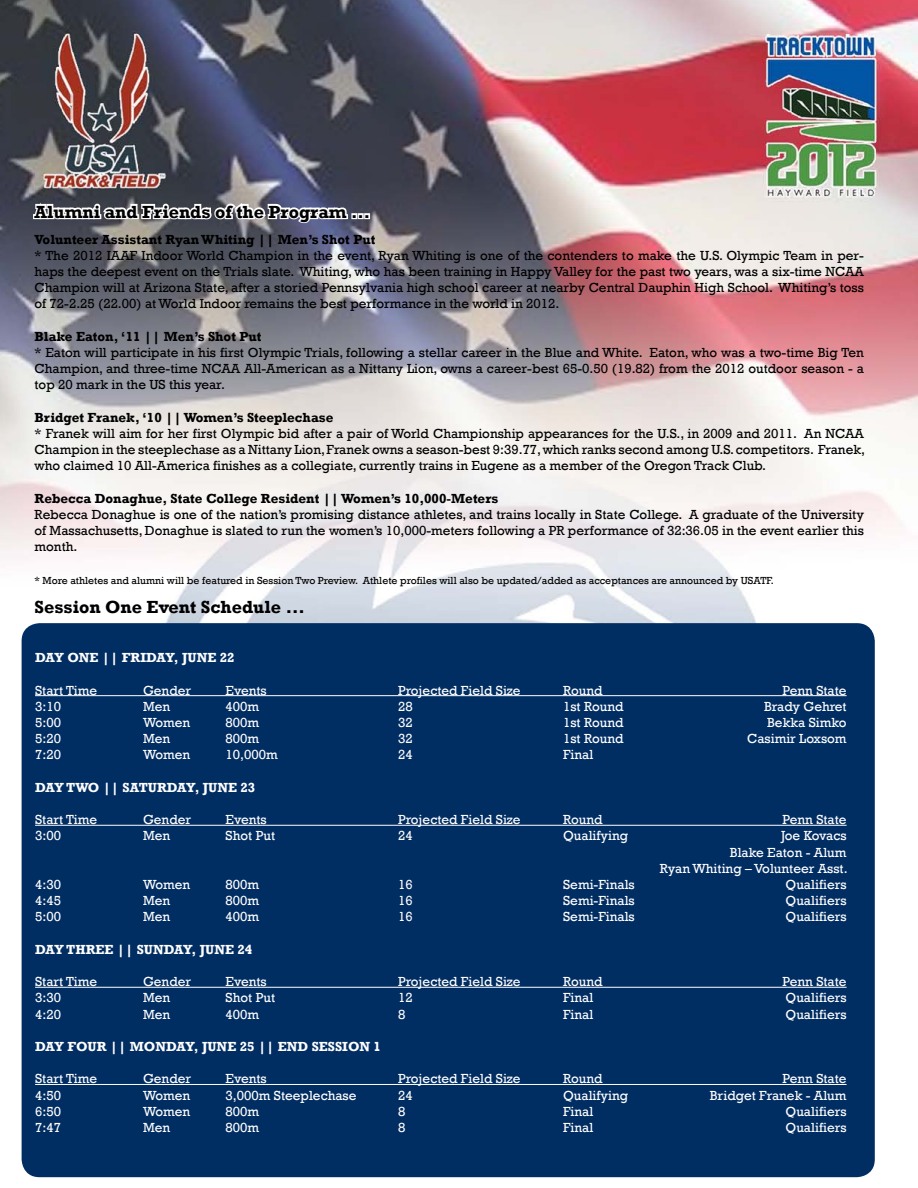
<style>
.page{position:relative;width:918px;height:1188px;background:#fff}
.page>*{position:absolute;margin:0;border:0;box-sizing:border-box;transform-origin:0 0}
.t1{font:700 18px "Rockwell";color:#000}
.t2{font:13.5px/16.2px "Rockwell";color:#000;text-align:justify}
.t3{font:13.5px/16.2px "Rockwell";color:#fff;text-align:right}
.t4{font:700 13.5px "Rockwell";color:#000}
.t5{font:700 13.5px "Rockwell";color:#fff}
.t6{font:10.5px "Rockwell";color:#000}
</style>
<div class="page">
<img style="left:0;top:0;width:918px;height:1178px">
<svg style="left:32px;top:197px;width:338px;height:39px"></svg>
<div style="left:22px;top:623px;width:853px;height:554px;background:#002d62;border-radius:18px"></div>
<hr style="left:35px;top:695px;width:812px;height:1px;background:#fff">
<hr style="left:35px;top:825px;width:812px;height:1px;background:#fff">
<hr style="left:35px;top:987px;width:812px;height:1px;background:#fff">
<hr style="left:35px;top:1084px;width:812px;height:1px;background:#fff">
<h1 class="t1" style="left:35px;top:201px;width:337px">Alumni and Friends of the Program ...</h1>
<p class="t4" style="left:35px;top:231px;width:342px">Volunteer Assistant Ryan Whiting || Men’s Shot Put</p>
<p class="t2" style="left:35px;top:247px;width:831px">* The 2012 IAAF Indoor World Champion in the event, Ryan Whiting is one of the contenders to make the U.S. Olympic Team in per&shy;haps the deepest event on the Trials slate. Whiting, who has been training in Happy Valley for the past two years, was a six-time NCAA Champion will at Arizona State, after a storied Pennsylvania high school career at nearby Central Dauphin High School. Whiting’s toss of 72-2.25 (22.00) at World Indoor remains the best performance in the world in 2012.</p>
<p class="t4" style="left:35px;top:328px;width:228px">Blake Eaton, ‘11 || Men’s Shot Put</p>
<p class="t2" style="left:35px;top:345px;width:831px">* Eaton will participate in his first Olympic Trials, following a stellar career in the Blue and White. Eaton, who was a two-time Big Ten Champion, and three-time NCAA All-American as a Nittany Lion, owns a career-best 65-0.50 (19.82) from the 2012 outdoor season - a top 20 mark in the US this year.</p>
<p class="t4" style="left:35px;top:409px;width:300px">Bridget Franek, ‘10 || Women’s Steeplechase</p>
<p class="t2" style="left:35px;top:426px;width:832px">* Franek will aim for her first Olympic bid after a pair of World Championship appearances for the U.S., in 2009 and 2011. An NCAA Champion in the steeplechase as a Nittany Lion, Franek owns a season-best 9:39.77, which ranks second among U.S. competitors. Franek, who claimed 10 All-America finishes as a collegiate, currently trains in Eugene as a member of the Oregon Track Club.</p>
<p class="t4" style="left:35px;top:490px;width:465px">Rebecca Donaghue, State College Resident || Women’s 10,000-Meters</p>
<p class="t2" style="left:35px;top:507px;width:831px">Rebecca Donaghue is one of the nation’s promising distance athletes, and trains locally in State College. A graduate of the University of Massachusetts, Donaghue is slated to run the women’s 10,000-meters following a PR performance of 32:36.05 in the event earlier this month.</p>
<p class="t6" style="left:35px;top:574px;width:741px">* More athletes and alumni will be featured in Session Two Preview. Athlete profiles will also be updated/added as acceptances are announced by USATF.</p>
<h1 class="t1" style="left:35px;top:596px;width:272px">Session One Event Schedule ...</h1>
<p class="t5" style="left:35px;top:649px;width:201px">DAY ONE || FRIDAY, JUNE 22</p>
<p class="t3" style="left:35px;top:682px;width:64px">Start Time</p>
<p class="t3" style="left:143px;top:682px;width:50px">Gender</p>
<p class="t3" style="left:226px;top:682px;width:43px">Events</p>
<p class="t3" style="left:398px;top:682px;width:124px">Projected Field Size</p>
<p class="t3" style="left:563px;top:682px;width:41px">Round</p>
<p class="t3" style="left:782px;top:682px;width:66px">Penn State</p>
<p class="t3" style="left:35px;top:698px;width:27px">3:10</p>
<p class="t3" style="left:143px;top:698px;width:29px">Men</p>
<p class="t3" style="left:226px;top:698px;width:35px">400m</p>
<p class="t3" style="left:398px;top:698px;width:16px">28</p>
<p class="t3" style="left:563px;top:698px;width:62px">1st Round</p>
<p class="t3" style="left:764px;top:698px;width:84px">Brady Gehret</p>
<p class="t3" style="left:35px;top:715px;width:27px">5:00</p>
<p class="t3" style="left:143px;top:715px;width:49px">Women</p>
<p class="t3" style="left:226px;top:715px;width:35px">800m</p>
<p class="t3" style="left:398px;top:715px;width:16px">32</p>
<p class="t3" style="left:563px;top:715px;width:62px">1st Round</p>
<p class="t3" style="left:767px;top:715px;width:81px">Bekka Simko</p>
<p class="t3" style="left:35px;top:731px;width:27px">5:20</p>
<p class="t3" style="left:143px;top:731px;width:29px">Men</p>
<p class="t3" style="left:226px;top:731px;width:35px">800m</p>
<p class="t3" style="left:398px;top:731px;width:16px">32</p>
<p class="t3" style="left:563px;top:731px;width:62px">1st Round</p>
<p class="t3" style="left:747px;top:731px;width:101px">Casimir Loxsom</p>
<p class="t3" style="left:35px;top:747px;width:27px">7:20</p>
<p class="t3" style="left:143px;top:747px;width:49px">Women</p>
<p class="t3" style="left:226px;top:747px;width:54px">10,000m</p>
<p class="t3" style="left:398px;top:747px;width:16px">24</p>
<p class="t3" style="left:563px;top:747px;width:32px">Final</p>
<p class="t5" style="left:35px;top:779px;width:222px">DAY TWO || SATURDAY, JUNE 23</p>
<p class="t3" style="left:35px;top:812px;width:64px">Start Time</p>
<p class="t3" style="left:143px;top:812px;width:50px">Gender</p>
<p class="t3" style="left:226px;top:812px;width:43px">Events</p>
<p class="t3" style="left:398px;top:812px;width:124px">Projected Field Size</p>
<p class="t3" style="left:563px;top:812px;width:41px">Round</p>
<p class="t3" style="left:782px;top:812px;width:66px">Penn State</p>
<p class="t3" style="left:35px;top:828px;width:27px">3:00</p>
<p class="t3" style="left:143px;top:828px;width:29px">Men</p>
<p class="t3" style="left:226px;top:828px;width:51px">Shot Put</p>
<p class="t3" style="left:398px;top:828px;width:16px">24</p>
<p class="t3" style="left:563px;top:828px;width:67px">Qualifying</p>
<p class="t3" style="left:660px;top:828px;width:189px">Joe Kovacs<br>Blake Eaton - Alum<br>Ryan Whiting – Volunteer Asst.</p>
<p class="t3" style="left:35px;top:877px;width:27px">4:30</p>
<p class="t3" style="left:143px;top:877px;width:49px">Women</p>
<p class="t3" style="left:226px;top:877px;width:35px">800m</p>
<p class="t3" style="left:398px;top:877px;width:16px">16</p>
<p class="t3" style="left:563px;top:877px;width:73px">Semi-Finals</p>
<p class="t3" style="left:786px;top:877px;width:63px">Qualifiers</p>
<p class="t3" style="left:35px;top:893px;width:27px">4:45</p>
<p class="t3" style="left:143px;top:893px;width:29px">Men</p>
<p class="t3" style="left:226px;top:893px;width:35px">800m</p>
<p class="t3" style="left:398px;top:893px;width:16px">16</p>
<p class="t3" style="left:563px;top:893px;width:73px">Semi-Finals</p>
<p class="t3" style="left:786px;top:893px;width:63px">Qualifiers</p>
<p class="t3" style="left:35px;top:909px;width:27px">5:00</p>
<p class="t3" style="left:143px;top:909px;width:29px">Men</p>
<p class="t3" style="left:226px;top:909px;width:35px">400m</p>
<p class="t3" style="left:398px;top:909px;width:16px">16</p>
<p class="t3" style="left:563px;top:909px;width:73px">Semi-Finals</p>
<p class="t3" style="left:786px;top:909px;width:63px">Qualifiers</p>
<p class="t5" style="left:35px;top:941px;width:219px">DAY THREE || SUNDAY, JUNE 24</p>
<p class="t3" style="left:35px;top:974px;width:64px">Start Time</p>
<p class="t3" style="left:143px;top:974px;width:50px">Gender</p>
<p class="t3" style="left:226px;top:974px;width:43px">Events</p>
<p class="t3" style="left:398px;top:974px;width:124px">Projected Field Size</p>
<p class="t3" style="left:563px;top:974px;width:41px">Round</p>
<p class="t3" style="left:782px;top:974px;width:66px">Penn State</p>
<p class="t3" style="left:35px;top:990px;width:27px">3:30</p>
<p class="t3" style="left:143px;top:990px;width:29px">Men</p>
<p class="t3" style="left:226px;top:990px;width:51px">Shot Put</p>
<p class="t3" style="left:398px;top:990px;width:16px">12</p>
<p class="t3" style="left:563px;top:990px;width:32px">Final</p>
<p class="t3" style="left:786px;top:990px;width:63px">Qualifiers</p>
<p class="t3" style="left:35px;top:1006px;width:27px">4:20</p>
<p class="t3" style="left:143px;top:1006px;width:29px">Men</p>
<p class="t3" style="left:226px;top:1006px;width:35px">400m</p>
<p class="t3" style="left:398px;top:1006px;width:9px">8</p>
<p class="t3" style="left:563px;top:1006px;width:32px">Final</p>
<p class="t3" style="left:786px;top:1006px;width:63px">Qualifiers</p>
<p class="t5" style="left:35px;top:1038px;width:348px">DAY FOUR || MONDAY, JUNE 25 || END SESSION 1</p>
<p class="t3" style="left:35px;top:1071px;width:64px">Start Time</p>
<p class="t3" style="left:143px;top:1071px;width:50px">Gender</p>
<p class="t3" style="left:226px;top:1071px;width:43px">Events</p>
<p class="t3" style="left:398px;top:1071px;width:124px">Projected Field Size</p>
<p class="t3" style="left:563px;top:1071px;width:41px">Round</p>
<p class="t3" style="left:782px;top:1071px;width:66px">Penn State</p>
<p class="t3" style="left:35px;top:1087px;width:27px">4:50</p>
<p class="t3" style="left:143px;top:1087px;width:49px">Women</p>
<p class="t3" style="left:226px;top:1087px;width:132px">3,000m Steeplechase</p>
<p class="t3" style="left:398px;top:1087px;width:16px">24</p>
<p class="t3" style="left:563px;top:1087px;width:67px">Qualifying</p>
<p class="t3" style="left:710px;top:1087px;width:138px">Bridget Franek - Alum</p>
<p class="t3" style="left:35px;top:1103px;width:27px">6:50</p>
<p class="t3" style="left:143px;top:1103px;width:49px">Women</p>
<p class="t3" style="left:226px;top:1103px;width:35px">800m</p>
<p class="t3" style="left:398px;top:1103px;width:9px">8</p>
<p class="t3" style="left:563px;top:1103px;width:32px">Final</p>
<p class="t3" style="left:786px;top:1103px;width:63px">Qualifiers</p>
<p class="t3" style="left:35px;top:1120px;width:27px">7:47</p>
<p class="t3" style="left:143px;top:1120px;width:29px">Men</p>
<p class="t3" style="left:226px;top:1120px;width:35px">800m</p>
<p class="t3" style="left:398px;top:1120px;width:9px">8</p>
<p class="t3" style="left:563px;top:1120px;width:32px">Final</p>
<p class="t3" style="left:786px;top:1120px;width:63px">Qualifiers</p>
</div>
